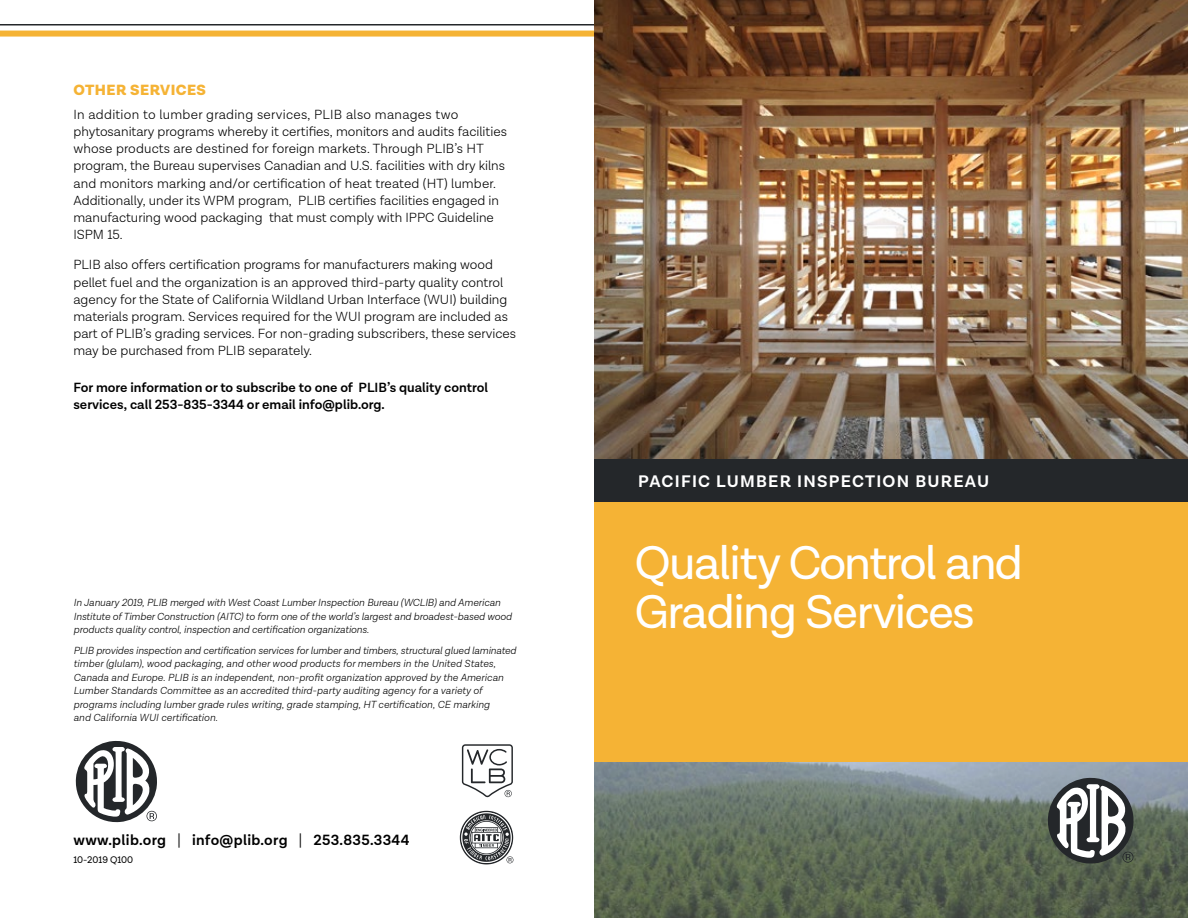
<style>
.page{position:relative;width:1188px;height:918px;background:#fff}
.page>*{position:absolute;margin:0;border:0;box-sizing:border-box;transform-origin:0 0}
.t1{font:48px/49.5px "Lota Grotesque";letter-spacing:-.03em;color:#fff}
.t2{font:700 16.95px "Lota Grotesque";letter-spacing:.075em;color:#fff}
.t3{font:600 15px "Lota Grotesque";letter-spacing:.02em;color:#000}
.t4{font:900 15px "Lota Grotesque";letter-spacing:.03em;color:#f5b335}
.t5{font:300 13.5px/17.1px "Lota Grotesque";color:#000}
.t6{font:600 13.5px/17.1px "Lota Grotesque";color:#000}
.t7{font:italic 300 10.5px/13.5px "Lota Grotesque";color:#000}
.t8{font:9.75px "Lota Grotesque";color:#000}
.s1{font-weight:300;font-size:16.5px}
</style>
<div class="page">
<img style="left:594px;top:762px;width:594px;height:156px">
<img style="left:594px;top:0;width:594px;height:459px">
<div style="left:594px;top:492px;width:594px;height:270px;background:#f5b335"></div>
<div style="left:594px;top:459px;width:594px;height:42px;background:#24272a"></div>
<hr style="left:0;top:24px;width:594px;height:2px;background:#24272a">
<div style="left:0;top:31px;width:594px;height:6px;background:#f5b335"></div>
<svg style="left:1046px;top:776px;width:89px;height:89px"></svg>
<svg style="left:462px;top:744px;width:51px;height:53px"></svg>
<svg style="left:460px;top:811px;width:54px;height:53px"></svg>
<svg style="left:75px;top:740px;width:82px;height:83px"></svg>
<p class="t4" style="left:73px;top:81px;width:134px">OTHER SERVICES</p>
<p class="t5" style="left:73px;top:106px;width:435px">In addition to lumber grading services, PLIB also manages two phytosanitary programs whereby it certifies, monitors and audits facilities whose products are destined for foreign markets. Through PLIB’s HT program, the Bureau supervises Canadian and U.S. facilities with dry kilns and monitors marking and/or certification of heat treated (HT) lumber.<br>Additionally, under its WPM program, PLIB certifies facilities engaged in manufacturing wood packaging that must comply with IPPC Guideline ISPM 15.</p>
<p class="t5" style="left:73px;top:257px;width:444px">PLIB also offers certification programs for manufacturers making wood pellet fuel and the organization is an approved third-party quality control agency for the State of California Wildland Urban Interface (WUI) building materials program. Services required for the WUI program are included as part of PLIB’s grading services. For non-grading subscribers, these services may be purchased from PLIB separately.</p>
<p class="t6" style="left:73px;top:380px;width:416px">For more information or to subscribe to one of PLIB’s quality control services, call 253-835-3344 or email info@plib.org.</p>
<p class="t7" style="left:74px;top:596px;width:440px">In January 2019, PLIB merged with West Coast Lumber Inspection Bureau (WCLIB) and American<br>Institute of Timber Construction (AITC) to form one of the world’s largest and broadest-based wood products quality control, inspection and certification organizations.</p>
<p class="t7" style="left:74px;top:644px;width:444px">PLIB provides inspection and certification services for lumber and timbers, structural glued laminated timber (glulam), wood packaging, and other wood products for members in the United States, Canada and Europe. PLIB is an independent, non-profit organization approved by the American Lumber Standards Committee as an accredited third-party auditing agency for a variety of programs including lumber grade rules writing, grade stamping, HT certification, CE marking<br>and California WUI certification.</p>
<p class="t3" style="left:74px;top:831px;width:338px">www.plib.org <span class="s1">|</span> info@plib.org <span class="s1">|</span> 253.835.3344</p>
<p class="t8" style="left:74px;top:855px;width:61px">10-2019 Q100</p>
<p class="t2" style="left:638px;top:472px;width:352px">PACIFIC LUMBER INSPECTION BUREAU</p>
<h1 class="t1" style="left:634px;top:539px;width:390px">Quality Control and<br>Grading Services</h1>
</div>
